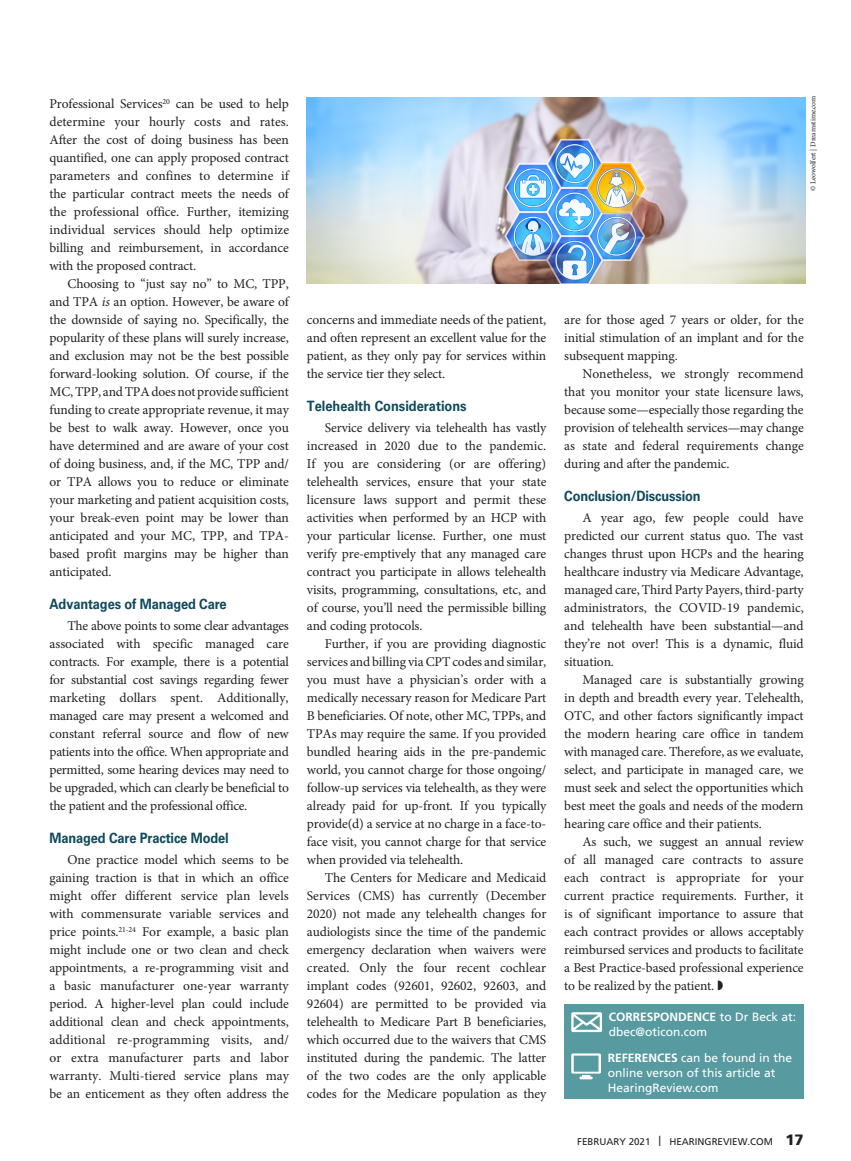
<style>
.page{position:relative;width:851px;height:1161px;background:#fff}
.page>*{position:absolute;margin:0;border:0;box-sizing:border-box;transform-origin:0 0}
.subhead{font:700 14.25px "Univers LT Std";letter-spacing:-.01em;color:#0e495e;scale:.9 1}
.body{font:13.5px/18px "Minion Pro";letter-spacing:-.01em;color:#231f20;text-align:justify}
.t1{font:12px/15px "Frutiger LT Std";color:#fff}
.t2{font:9.75px "Frutiger LT Std";color:#231f20}
.body-2{font:7.5px "Minion Pro";letter-spacing:-.01em;color:#231f20}
.s1{font-style:italic}
.s2{font-weight:700}
.s3{font-size:14.7px}
.s4{font-weight:900;font-size:15px}
</style>
<div class="page">
<img style="left:307px;top:98px;width:498px;height:186px">
<div style="left:564px;top:1005px;width:240px;height:94px;background:#579aa0"></div>
<svg style="left:571px;top:1012px;width:31px;height:20px"></svg>
<svg style="left:571px;top:1053px;width:30px;height:26px"></svg>
<p class="body" style="left:50px;top:95px;width:241px">Professional Services<sup>20</sup> can be used to help determine your hourly costs and rates.<br>After the cost of doing business has been quantified, one can apply proposed contract parameters and confines to determine if the particular contract meets the needs of the professional office. Further, itemizing individual services should help optimize billing and reimbursement, in accordance with the proposed contract.</p>
<p class="body" style="left:50px;top:275px;width:241px;text-indent:18px">Choosing to “just say no” to MC, TPP, and TPA <span class="s1">is</span> an option. However, be aware of the downside of saying no. Specifically, the popularity of these plans will surely increase, and exclusion may not be the best possible forward-looking solution. Of course, if the MC, TPP, and TPA does not provide sufficient funding to create appropriate revenue, it may be best to walk away. However, once you have determined and are aware of your cost of doing business, and, if the MC, TPP and/ or TPA allows you to reduce or eliminate your marketing and patient acquisition costs, your break-even point may be lower than anticipated and your MC, TPP, and TPA&shy;based profit margins may be higher than anticipated.</p>
<p class="subhead" style="left:50px;top:596px;width:198px">Advantages of Managed Care</p>
<p class="body" style="left:50px;top:617px;width:241px;text-indent:18px">The above points to some clear advantages associated with specific managed care contracts. For example, there is a potential for substantial cost savings regarding fewer marketing dollars spent. Additionally, managed care may present a welcomed and constant referral source and flow of new patients into the office. When appropriate and permitted, some hearing devices may need to be upgraded, which can clearly be beneficial to the patient and the professional office.</p>
<p class="subhead" style="left:50px;top:830px;width:201px">Managed Care Practice Model</p>
<p class="body" style="left:50px;top:851px;width:241px;text-indent:18px">One practice model which seems to be gaining traction is that in which an office might offer different service plan levels with commensurate variable services and price points.<sup>21-24</sup> For example, a basic plan might include one or two clean and check appointments, a re-programming visit and a basic manufacturer one-year warranty period. A higher-level plan could include additional clean and check appointments, additional re-programming visits, and/ or extra manufacturer parts and labor warranty. Multi-tiered service plans may be an enticement as they often address the</p>
<p class="body" style="left:307px;top:311px;width:241px">concerns and immediate needs of the patient, and often represent an excellent value for the patient, as they only pay for services within the service tier they select.</p>
<p class="subhead" style="left:307px;top:398px;width:179px">Telehealth Considerations</p>
<p class="body" style="left:307px;top:419px;width:241px;text-indent:18px">Service delivery via telehealth has vastly increased in 2020 due to the pandemic.<br>If you are considering (or are offering) telehealth services, ensure that your state licensure laws support and permit these activities when performed by an HCP with your particular license. Further, one must verify pre-emptively that any managed care contract you participate in allows telehealth visits, programming, consultations, etc, and of course, you’ll need the permissible billing and coding protocols.</p>
<p class="body" style="left:307px;top:635px;width:241px;text-indent:18px">Further, if you are providing diagnostic services and billing via CPT codes and similar, you must have a physician’s order with a medically necessary reason for Medicare Part B beneficiaries. Of note, other MC, TPPs, and TPAs may require the same. If you provided bundled hearing aids in the pre-pandemic world, you cannot charge for those ongoing/ follow-up services via telehealth, as they were already paid for up-front. If you typically provide(d) a service at no charge in a face-to&shy;face visit, you cannot charge for that service when provided via telehealth.</p>
<p class="body" style="left:307px;top:869px;width:241px;text-indent:18px">The Centers for Medicare and Medicaid Services (CMS) has currently (December 2020) not made any telehealth changes for audiologists since the time of the pandemic emergency declaration when waivers were created. Only the four recent cochlear implant codes (92601, 92602, 92603, and 92604) are permitted to be provided via telehealth to Medicare Part B beneficiaries, which occurred due to the waivers that CMS instituted during the pandemic. The latter of the two codes are the only applicable codes for the Medicare population as they</p>
<p class="body-2" style="left:808px;top:191px;width:97px;rotate:-90deg">© Leowolfert | Dreamstime.com</p>
<p class="body" style="left:564px;top:311px;width:241px">are for those aged 7 years or older, for the initial stimulation of an implant and for the subsequent mapping.</p>
<p class="body" style="left:564px;top:365px;width:241px;text-indent:18px">Nonetheless, we strongly recommend that you monitor your state licensure laws, because some—especially those regarding the provision of telehealth services—may change as state and federal requirements change during and after the pandemic.</p>
<p class="subhead" style="left:564px;top:488px;width:153px">Conclusion/Discussion</p>
<p class="body" style="left:564px;top:509px;width:241px;text-indent:18px">A year ago, few people could have predicted our current status quo. The vast changes thrust upon HCPs and the hearing healthcare industry via Medicare Advantage, managed care, Third Party Payers, third-party administrators, the COVID-19 pandemic, and telehealth have been substantial—and they’re not over! This is a dynamic, fluid situation.</p>
<p class="body" style="left:564px;top:671px;width:241px;text-indent:18px">Managed care is substantially growing in depth and breadth every year. Telehealth, OTC, and other factors significantly impact the modern hearing care office in tandem with managed care. Therefore, as we evaluate, select, and participate in managed care, we must seek and select the opportunities which best meet the goals and needs of the modern hearing care office and their patients.</p>
<p class="body" style="left:564px;top:833px;width:241px;text-indent:18px">As such, we suggest an annual review of all managed care contracts to assure each contract is appropriate for your current practice requirements. Further, it is of significant importance to assure that each contract provides or allows acceptably reimbursed services and products to facilitate a Best Practice-based professional experience to be realized by the patient.</p>
<p class="t1" style="left:608px;top:1009px;width:189px"><span class="s2">CORRESPONDENCE</span> to Dr Beck at: dbec@oticon.com</p>
<p class="t1" style="left:607px;top:1050px;width:186px"><span class="s2">REFERENCES</span> can be found in the online verson of this article at<br>HearingReview.com</p>
<p class="t2" style="left:577px;top:1135px;width:228px">FEBRUARY 2021 <span class="s3">I</span> HEARINGREVIEW.COM <span class="s4">17</span></p>
</div>
